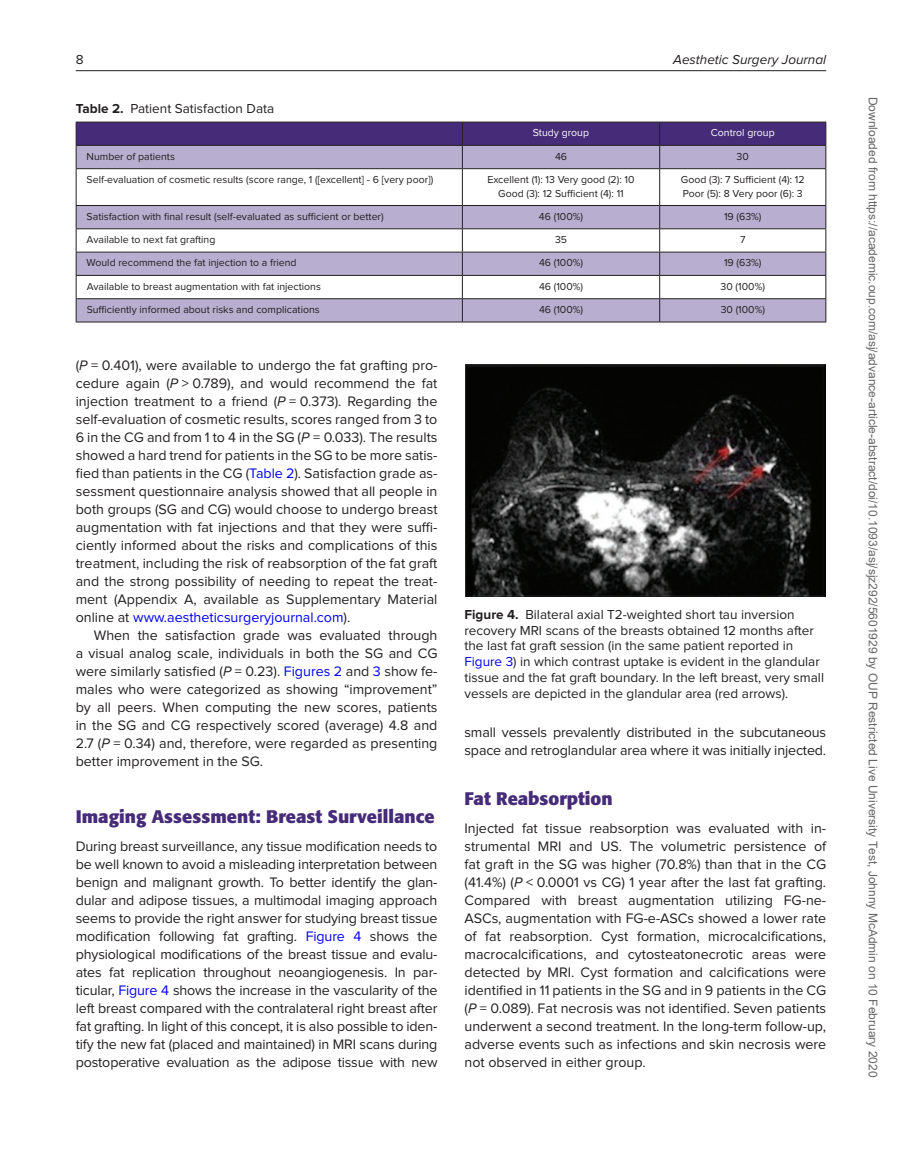
<style>
.page{position:relative;width:902px;height:1174px;background:#fff}
.page>*{position:absolute;margin:0;border:0;box-sizing:border-box;transform-origin:0 0}
.t1{font:700 18px "Formata";color:#462b79}
.t2{font:14.25px/18px "Proxima Nova";letter-spacing:-.01em;color:#231f20;text-align:justify}
.t3{font:13.5px/15.8px "Proxima Nova";color:#231f20}
.t4{font:italic 13.5px "Proxima Nova";color:#231f20}
.t5{font:12px "Arial";color:#666}
.t6{font:10.5px/13.5px "Proxima Nova";color:#231f20;text-align:center}
.t7{font:10.5px "Proxima Nova";color:#fff}
.s1{font-weight:700}
.s2{font-style:italic}
.s3{color:#00f}
</style>
<div class="page">
<hr style="left:76px;top:70px;width:750px;height:1px;background:#231f20">
<svg style="left:77px;top:299px;width:748px;height:23px;background:#b2a9ca"></svg>
<svg style="left:77px;top:169px;width:748px;height:129px"></svg>
<svg style="left:76px;top:122px;width:750px;height:46px;background:#7a699f"></svg>
<hr style="left:76px;top:168px;width:386px;height:1px;background:#231f20">
<hr style="left:76px;top:169px;width:1px;height:36px;background:#231f20">
<hr style="left:462px;top:168px;width:197px;height:1px;background:#231f20">
<hr style="left:462px;top:169px;width:1px;height:36px;background:#231f20">
<hr style="left:659px;top:168px;width:167px;height:1px;background:#231f20">
<hr style="left:659px;top:169px;width:1px;height:36px;background:#231f20">
<hr style="left:825px;top:169px;width:1px;height:36px;background:#231f20">
<hr style="left:76px;top:205px;width:386px;height:1px;background:#231f20">
<hr style="left:462px;top:205px;width:197px;height:1px;background:#231f20">
<hr style="left:659px;top:205px;width:167px;height:1px;background:#231f20">
<hr style="left:76px;top:228px;width:386px;height:1px;background:#231f20">
<hr style="left:462px;top:228px;width:197px;height:1px;background:#231f20">
<hr style="left:659px;top:228px;width:167px;height:1px;background:#231f20">
<hr style="left:76px;top:252px;width:386px;height:1px;background:#231f20">
<hr style="left:462px;top:252px;width:197px;height:1px;background:#231f20">
<hr style="left:659px;top:252px;width:167px;height:1px;background:#231f20">
<hr style="left:76px;top:275px;width:386px;height:1px;background:#231f20">
<hr style="left:462px;top:275px;width:197px;height:1px;background:#231f20">
<hr style="left:659px;top:275px;width:167px;height:1px;background:#231f20">
<svg style="left:76px;top:206px;width:1px;height:116px"></svg>
<hr style="left:76px;top:322px;width:386px;height:1px;background:#231f20">
<hr style="left:76px;top:298px;width:386px;height:1px;background:#231f20">
<svg style="left:462px;top:206px;width:1px;height:116px"></svg>
<hr style="left:462px;top:322px;width:197px;height:1px;background:#231f20">
<hr style="left:462px;top:298px;width:197px;height:1px;background:#231f20">
<svg style="left:659px;top:206px;width:1px;height:116px"></svg>
<svg style="left:825px;top:206px;width:1px;height:116px"></svg>
<hr style="left:659px;top:322px;width:167px;height:1px;background:#231f20">
<hr style="left:659px;top:298px;width:167px;height:1px;background:#231f20">
<img style="left:465px;top:364px;width:360px;height:232px">
<p class="t3" style="left:76px;top:52px;width:9px">8</p>
<p class="t4" style="left:673px;top:54px;width:154px">Aesthetic Surgery Journal</p>
<p class="t3" style="left:76px;top:101px;width:200px"><span class="s1">Table 2.</span> Patient Satisfaction Data</p>
<p class="t7" style="left:533px;top:128px;width:58px">Study group</p>
<p class="t7" style="left:710px;top:128px;width:65px">Control group</p>
<p class="t6" style="left:87px;top:150px;width:90px">Number of patients</p>
<p class="t6" style="left:555px;top:150px;width:14px">46</p>
<p class="t6" style="left:736px;top:150px;width:14px">30</p>
<p class="t6" style="left:87px;top:173px;width:348px">Self-evaluation of cosmetic results (score range, 1 ([excellent] - 6 [very poor])</p>
<p class="t6" style="left:487px;top:173px;width:148px">Excellent (1): 13 Very good (2): 10<br>Good (3): 12 Sufficient (4): 11</p>
<p class="t6" style="left:680px;top:173px;width:125px;text-align:left">Good (3): 7 Sufficient (4): 12<br>Poor (5): 8 Very poor (6): 3</p>
<p class="t6" style="left:87px;top:210px;width:298px">Satisfaction with final result (self-evaluated as sufficient or better)</p>
<p class="t6" style="left:539px;top:210px;width:46px">46 (100%)</p>
<p class="t6" style="left:724px;top:210px;width:39px">19 (63%)</p>
<p class="t6" style="left:87px;top:233px;width:130px">Available to next fat grafting</p>
<p class="t6" style="left:555px;top:233px;width:14px">35</p>
<p class="t6" style="left:740px;top:233px;width:7px">7</p>
<p class="t6" style="left:87px;top:257px;width:211px">Would recommend the fat injection to a friend</p>
<p class="t6" style="left:539px;top:257px;width:46px">46 (100%)</p>
<p class="t6" style="left:724px;top:257px;width:39px">19 (63%)</p>
<p class="t6" style="left:87px;top:280px;width:236px">Available to breast augmentation with fat injections</p>
<p class="t6" style="left:539px;top:280px;width:46px">46 (100%)</p>
<p class="t6" style="left:720px;top:280px;width:46px">30 (100%)</p>
<p class="t6" style="left:87px;top:303px;width:234px">Sufficiently informed about risks and complications</p>
<p class="t6" style="left:539px;top:303px;width:46px">46 (100%)</p>
<p class="t6" style="left:720px;top:303px;width:46px">30 (100%)</p>
<p class="t2" style="left:76px;top:356px;width:363px">(<span class="s2">P</span> = 0.401), were available to undergo the fat grafting pro&shy;cedure again (<span class="s2">P</span> &gt; 0.789), and would recommend the fat injection treatment to a friend (<span class="s2">P</span> = 0.373). Regarding the self-evaluation of cosmetic results, scores ranged from 3 to 6 in the CG and from 1 to 4 in the SG (<span class="s2">P</span> = 0.033). The results showed a hard trend for patients in the SG to be more satis&shy;fied than patients in the CG (<span class="s3">Table 2</span>). Satisfaction grade as&shy;sessment questionnaire analysis showed that all people in both groups (SG and CG) would choose to undergo breast augmentation with fat injections and that they were suffi&shy;ciently informed about the risks and complications of this treatment, including the risk of reabsorption of the fat graft and the strong possibility of needing to repeat the treat&shy;ment (Appendix A, available as Supplementary Material online at <span class="s3">www.aestheticsurgeryjournal.com</span>).</p>
<p class="t2" style="left:76px;top:626px;width:363px;text-indent:18px">When the satisfaction grade was evaluated through a visual analog scale, individuals in both the SG and CG were similarly satisfied (<span class="s2">P</span> = 0.23). <span class="s3">Figures 2</span> and <span class="s3">3</span> show fe&shy;males who were categorized as showing “improvement” by all peers. When computing the new scores, patients in the SG and CG respectively scored (average) 4.8 and 2.7 (<span class="s2">P</span> = 0.34) and, therefore, were regarded as presenting better improvement in the SG.</p>
<p class="t1" style="left:76px;top:805px;width:360px">Imaging Assessment: Breast Surveillance</p>
<p class="t2" style="left:76px;top:838px;width:363px">During breast surveillance, any tissue modification needs to be well known to avoid a misleading interpretation between benign and malignant growth. To better identify the glan&shy;dular and adipose tissues, a multimodal imaging approach seems to provide the right answer for studying breast tissue modification following fat grafting. <span class="s3">Figure 4</span> shows the physiological modifications of the breast tissue and evalu&shy;ates fat replication throughout neoangiogenesis. In par&shy;ticular, <span class="s3">Figure 4</span> shows the increase in the vascularity of the left breast compared with the contralateral right breast after fat grafting. In light of this concept, it is also possible to iden&shy;tify the new fat (placed and maintained) in MRI scans during postoperative evaluation as the adipose tissue with new</p>
<p class="t3" style="left:464px;top:607px;width:361px"><span class="s1">Figure 4.</span> Bilateral axial T2-weighted short tau inversion recovery MRI scans of the breasts obtained 12 months after the last fat graft session (in the same patient reported in <span class="s3">Figure 3</span>) in which contrast uptake is evident in the glandular tissue and the fat graft boundary. In the left breast, very small vessels are depicted in the glandular area (red arrows).</p>
<p class="t2" style="left:464px;top:724px;width:363px">small vessels prevalently distributed in the subcutaneous space and retroglandular area where it was initially injected.</p>
<p class="t1" style="left:464px;top:787px;width:150px">Fat Reabsorption</p>
<p class="t2" style="left:464px;top:820px;width:363px">Injected fat tissue reabsorption was evaluated with in&shy;strumental MRI and US. The volumetric persistence of fat graft in the SG was higher (70.8%) than that in the CG (41.4%) (<span class="s2">P</span> &lt; 0.0001 vs CG) 1 year after the last fat grafting.<br>Compared with breast augmentation utilizing FG-ne-ASCs, augmentation with FG-e-ASCs showed a lower rate of fat reabsorption. Cyst formation, microcalcifications, macrocalcifications, and cytosteatonecrotic areas were detected by MRI. Cyst formation and calcifications were identified in 11 patients in the SG and in 9 patients in the CG (<span class="s2">P</span> = 0.089). Fat necrosis was not identified. Seven patients underwent a second treatment. In the long-term follow-up, adverse events such as infections and skin necrosis were not observed in either group.</p>
<p class="t5" style="left:877px;top:96px;width:982px;rotate:90deg">Downloaded from https://academic.oup.com/asj/advance-article-abstract/doi/10.1093/asj/sjz292/5601929 by OUP Restricted Live University Test, Johnny McAdmin on 10 February 2020</p>
</div>
